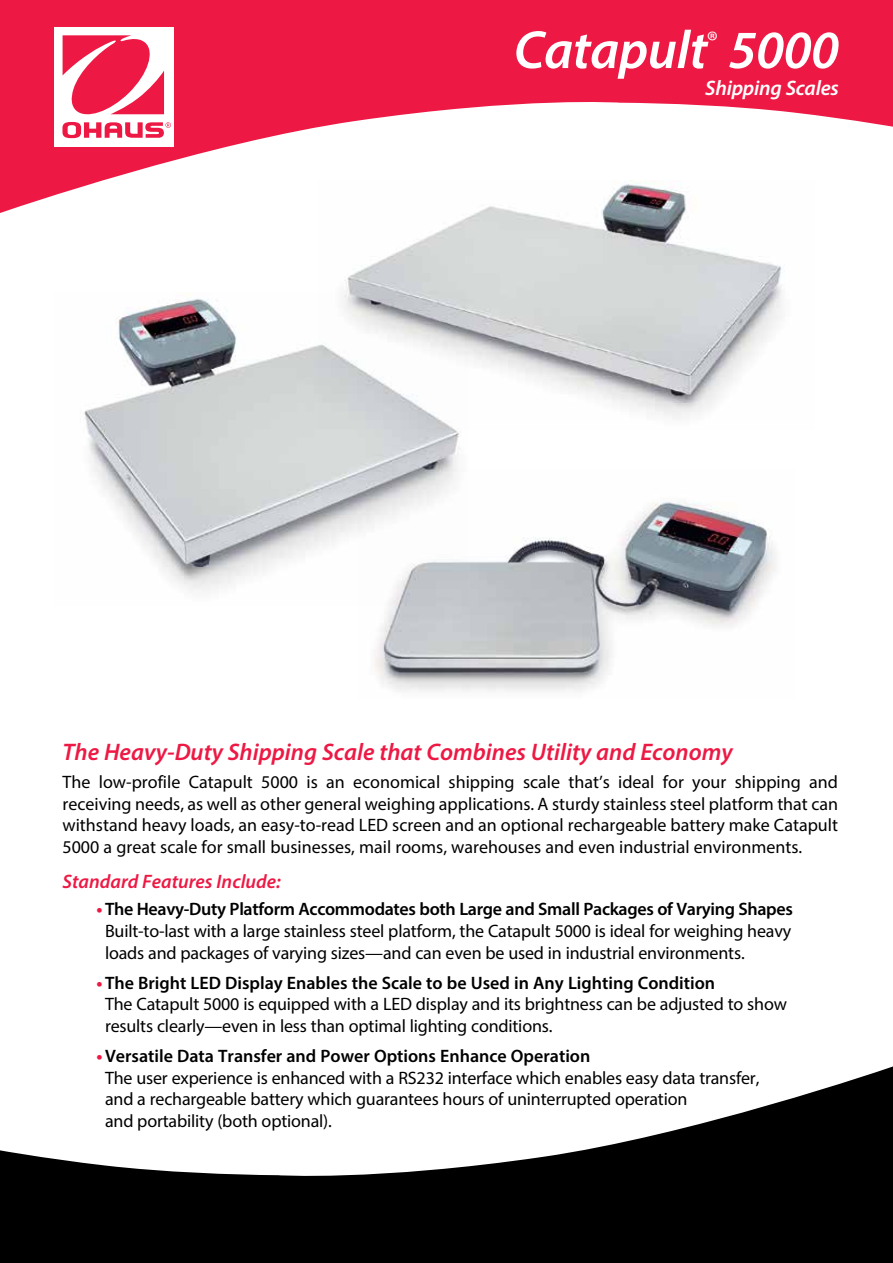
<style>
.page{position:relative;width:893px;height:1263px;background:#fff}
.page>*{position:absolute;margin:0;border:0;box-sizing:border-box;transform-origin:0 0}
.t1{font:italic 600 54px "Myriad Pro";letter-spacing:-.01em;color:#fff}
.t2{font:italic 600 24px "Myriad Pro";color:#ed1944}
.t3{font:italic 600 21px "Myriad Pro";letter-spacing:-.01em;color:#fff}
.t4{font:italic 600 19.5px "Myriad Pro";color:#ed1944}
.t5{font:18px/21.6px "Myriad Pro";letter-spacing:-.01em;color:#000;text-align:justify}
.s1{font-weight:700;color:#ed1944}
.s2{font-weight:600}
</style>
<div class="page">
<svg style="left:0;top:0;width:893px;height:213px;fill:#ed1944"></svg>
<div style="left:54px;top:27px;width:120px;height:119px;background:#fff"></div>
<svg style="left:62px;top:35px;width:109px;height:103px"></svg>
<svg style="left:0;top:1066px;width:893px;height:197px;fill:#000"></svg>
<img style="left:375px;top:502px;width:401px;height:190px">
<img style="left:318px;top:181px;width:496px;height:238px">
<img style="left:84px;top:292px;width:383px;height:313px">
<h1 class="t1" style="left:514px;top:16px;width:327px">Catapult<sup>®</sup> 5000</h1>
<p class="t3" style="left:705px;top:75px;width:135px">Shipping Scales</p>
<h2 class="t2" style="left:63px;top:737px;width:672px">The Heavy-Duty Shipping Scale that Combines Utility and Economy</h2>
<p class="t5" style="left:63px;top:771px;width:777px">The low-profile Catapult 5000 is an economical shipping scale that’s ideal for your shipping and receiving needs, as well as other general weighing applications. A sturdy stainless steel platform that can withstand heavy loads, an easy-to-read LED screen and an optional rechargeable battery make Catapult 5000 a great scale for small businesses, mail rooms, warehouses and even industrial environments.</p>
<p class="t4" style="left:63px;top:868px;width:220px">Standard Features Include:</p>
<p class="t5" style="left:105px;top:898px;width:689px;text-indent:-8px"><span class="s1">•</span> <span class="s2">The Heavy-Duty Platform Accommodates both Large and Small Packages of Varying Shapes </span>Built-to-last with a large stainless steel platform, the Catapult 5000 is ideal for weighing heavy loads and packages of varying sizes—and can even be used in industrial environments.</p>
<p class="t5" style="left:105px;top:972px;width:683px;text-align:left;text-indent:-8px"><span class="s1">•</span> <span class="s2">The Bright LED Display Enables the Scale to be Used in Any Lighting Condition<br></span>The Catapult 5000 is equipped with a LED display and its brightness can be adjusted to show results clearly—even in less than optimal lighting conditions.</p>
<p class="t5" style="left:105px;top:1045px;width:656px;text-align:left;text-indent:-8px"><span class="s1">•</span><span class="s2">Versatile Data Transfer and Power Options Enhance Operation<br></span>The user experience is enhanced with a RS232 interface which enables easy data transfer, and a rechargeable battery which guarantees hours of uninterrupted operation<br>and portability (both optional).</p>
</div>
